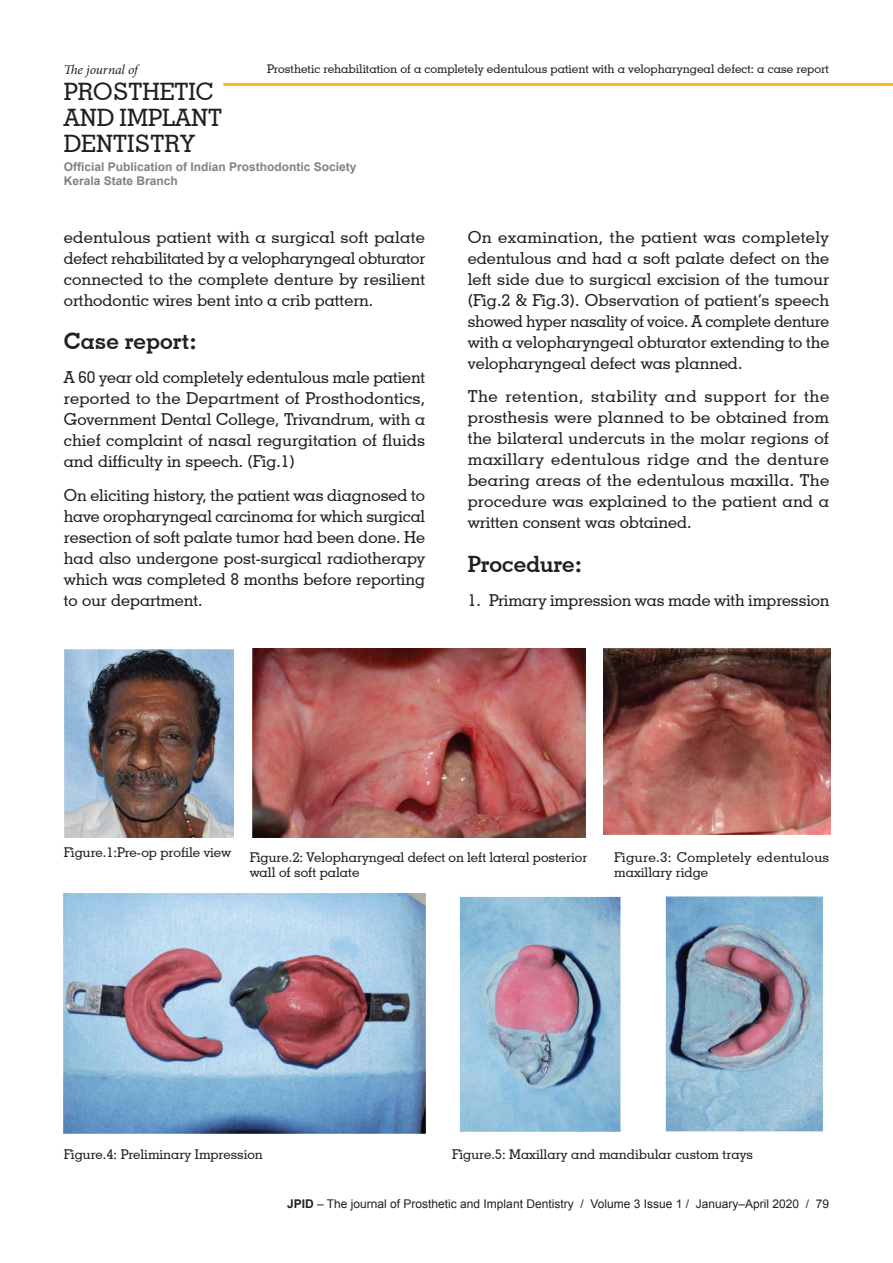
<style>
.page{position:relative;width:893px;height:1263px;background:#fff}
.page>*{position:absolute;margin:0;border:0;box-sizing:border-box;transform-origin:0 0}
.t1{font:500 24px/26.2px "Geometric Slab 703 BT";color:#231f20}
._003_SubHeading{font:700 22.5px "Geometric Slab 703 BT";color:#231f20}
._002_Body_copy{font:500 16.5px/21px "Geometric Slab 703 BT";color:#231f20;text-align:justify}
.Photo_caption{font:500 13.5px/15px "Geometric Slab 703 BT";color:#231f20}
.Photo_caption-2{font:500 13.5px/15px "Geometric Slab 703 BT";letter-spacing:.02em;color:#231f20}
.t2{font:italic 13.5px "Minion Pro";letter-spacing:-.01em;color:#231f20}
._002_Body_copy-2{font:500 12px "Geometric Slab 703 BT";color:#231f20}
.t3{font:12px "Arial";color:#231f20}
.t4{font:700 12px/14.4px "Arial";color:#808285}
.s1{font-weight:700}
</style>
<div class="page">
<hr style="left:223px;top:83px;width:670px;height:3px;background:#fcb814">
<img style="left:64px;top:650px;width:170px;height:188px">
<img style="left:252px;top:649px;width:333px;height:188px">
<img style="left:603px;top:649px;width:227px;height:186px">
<img style="left:64px;top:893px;width:361px;height:241px">
<img style="left:459px;top:896px;width:364px;height:236px">
<p class="t2" style="left:64px;top:60px;width:76px">The journal of</p>
<p class="t1" style="left:64px;top:78px;width:160px">PROSTHETIC<br>AND IMPLANT<br>DENTISTRY</p>
<p class="t4" style="left:64px;top:160px;width:294px">Official Publication of Indian Prosthodontic Society<br>Kerala State Branch</p>
<p class="_002_Body_copy-2" style="left:267px;top:61px;width:563px">Prosthetic rehabilitation of a completely edentulous patient with a velopharyngeal defect: a case report</p>
<p class="_002_Body_copy" style="left:64px;top:226px;width:363px">edentulous patient with a surgical soft palate defect rehabilitated by a velopharyngeal obturator connected to the complete denture by resilient orthodontic wires bent into a crib pattern.</p>
<p class="_003_SubHeading" style="left:64px;top:328px;width:134px">Case report:</p>
<p class="_002_Body_copy" style="left:64px;top:367px;width:363px">A 60 year old completely edentulous male patient reported to the Department of Prosthodontics, Government Dental College, Trivandrum, with a chief complaint of nasal regurgitation of fluids and difficulty in speech. (Fig.1)</p>
<p class="_002_Body_copy" style="left:64px;top:484px;width:363px">On eliciting history, the patient was diagnosed to have oropharyngeal carcinoma for which surgical resection of soft palate tumor had been done. He had also undergone post-surgical radiotherapy which was completed 8 months before reporting to our department.</p>
<p class="_002_Body_copy" style="left:468px;top:226px;width:363px">On examination, the patient was completely edentulous and had a soft palate defect on the left side due to surgical excision of the tumour (Fig.2 &amp; Fig.3). Observation of patient’s speech showed hyper nasality of voice. A complete denture with a velopharyngeal obturator extending to the velopharyngeal defect was planned.</p>
<p class="_002_Body_copy" style="left:468px;top:386px;width:363px">The retention, stability and support for the prosthesis were planned to be obtained from the bilateral undercuts in the molar regions of maxillary edentulous ridge and the denture bearing areas of the edentulous maxilla. The procedure was explained to the patient and a written consent was obtained.</p>
<p class="_003_SubHeading" style="left:468px;top:551px;width:116px">Procedure:</p>
<p class="_002_Body_copy" style="left:468px;top:589px;width:363px">1. Primary impression was made with impression</p>
<p class="Photo_caption" style="left:64px;top:844px;width:169px">Figure.1:Pre-op profile view</p>
<p class="Photo_caption" style="left:250px;top:849px;width:339px">Figure.2: Velopharyngeal defect on left lateral posterior wall of soft palate</p>
<p class="Photo_caption-2" style="left:614px;top:849px;width:216px">Figure.3: Completely edentulous maxillary ridge</p>
<p class="Photo_caption" style="left:64px;top:1146px;width:201px">Figure.4: Preliminary Impression</p>
<p class="Photo_caption" style="left:452px;top:1146px;width:302px">Figure.5: Maxillary and mandibular custom trays</p>
<p class="t3" style="left:287px;top:1196px;width:544px"><span class="s1">JPID</span> – The journal of Prosthetic and Implant Dentistry / Volume 3 Issue 1 / January–April 2020 / 79</p>
</div>
